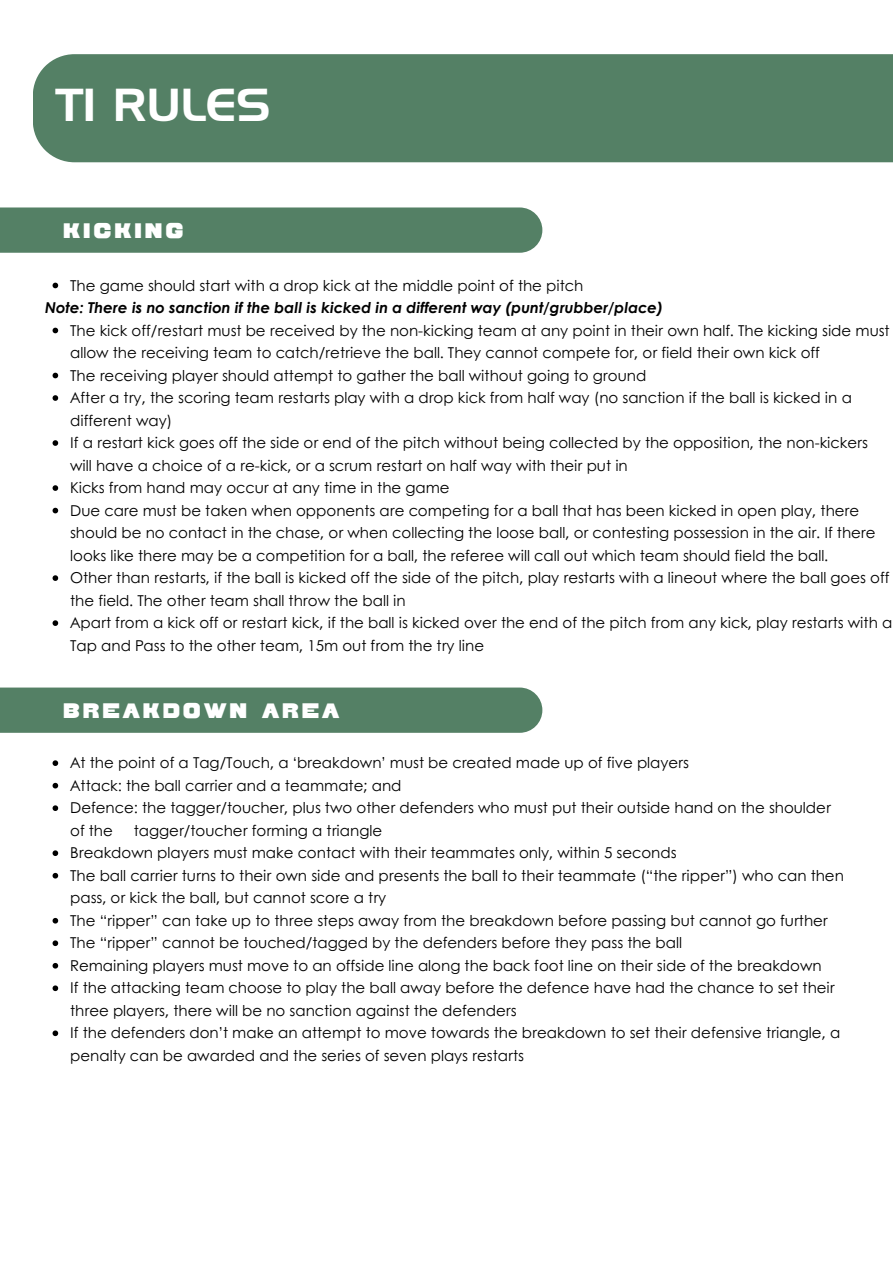
<style>
.page{position:relative;width:893px;height:1264px;background:#fff}
.page>*{position:absolute;margin:0;border:0;box-sizing:border-box;transform-origin:0 0}
.t1{font:45px "Handel Gothic";color:#fff}
.t2{font:21px "Sao Torpes";letter-spacing:.145em;color:#fff}
.t3{font:15px/22.5px "Century Gothic";color:#000}
.t4{font:italic 700 15px "Century Gothic";color:#000}
</style>
<div class="page">
<div style="left:33px;top:54px;width:859px;height:108px;background:#548065"></div>
<div style="left:0;top:207px;width:542px;height:46px;background:#548065"></div>
<svg style="left:53px;top:283px;width:5px;height:5px"></svg>
<svg style="left:53px;top:328px;width:5px;height:5px"></svg>
<svg style="left:53px;top:373px;width:5px;height:5px"></svg>
<svg style="left:53px;top:395px;width:5px;height:6px"></svg>
<svg style="left:53px;top:440px;width:5px;height:6px"></svg>
<svg style="left:53px;top:485px;width:5px;height:6px"></svg>
<svg style="left:53px;top:508px;width:5px;height:5px"></svg>
<svg style="left:53px;top:575px;width:5px;height:6px"></svg>
<svg style="left:53px;top:620px;width:5px;height:6px"></svg>
<div style="left:0;top:687px;width:542px;height:45px;background:#548065"></div>
<svg style="left:53px;top:760px;width:5px;height:6px"></svg>
<svg style="left:53px;top:782px;width:5px;height:6px"></svg>
<svg style="left:53px;top:805px;width:5px;height:6px"></svg>
<svg style="left:53px;top:850px;width:5px;height:6px"></svg>
<svg style="left:53px;top:872px;width:5px;height:6px"></svg>
<svg style="left:53px;top:917px;width:5px;height:6px"></svg>
<svg style="left:53px;top:940px;width:5px;height:6px"></svg>
<svg style="left:53px;top:963px;width:5px;height:5px"></svg>
<svg style="left:53px;top:985px;width:5px;height:6px"></svg>
<svg style="left:53px;top:1030px;width:5px;height:6px"></svg>
<h1 class="t1" style="left:56px;top:85px;width:216px">T1 RULES</h1>
<h2 class="t2" style="left:63px;top:223px;width:122px">KICKING</h2>
<p class="t3" style="left:70px;top:273px;width:514px">The game should start with a drop kick at the middle point of the pitch</p>
<p class="t4" style="left:45px;top:296px;width:619px">Note: There is no sanction if the ball is kicked in a different way (punt/grubber/place)</p>
<p class="t3" style="left:70px;top:318px;width:823px">The kick off/restart must be received by the non-kicking team at any point in their own half. The kicking side must allow the receiving team to catch/retrieve the ball. They cannot compete for, or field their own kick off<br>The receiving player should attempt to gather the ball without going to ground<br>After a try, the scoring team restarts play with a drop kick from half way (no sanction if the ball is kicked in a different way)<br>If a restart kick goes off the side or end of the pitch without being collected by the opposition, the non-kickers will have a choice of a re-kick, or a scrum restart on half way with their put in<br>Kicks from hand may occur at any time in the game<br>Due care must be taken when opponents are competing for a ball that has been kicked in open play, there should be no contact in the chase, or when collecting the loose ball, or contesting possession in the air. If there looks like there may be a competition for a ball, the referee will call out which team should field the ball.<br>Other than restarts, if the ball is kicked off the side of the pitch, play restarts with a lineout where the ball goes off the field. The other team shall throw the ball in<br>Apart from a kick off or restart kick, if the ball is kicked over the end of the pitch from any kick, play restarts with a Tap and Pass to the other team, 15m out from the try line</p>
<h2 class="t2" style="left:63px;top:702px;width:277px">BREAKDOWN AREA</h2>
<p class="t3" style="left:70px;top:750px;width:762px">At the point of a Tag/Touch, a ‘breakdown’ must be created made up of five players<br>Attack: the ball carrier and a teammate; and<br>Defence: the tagger/toucher, plus two other defenders who must put their outside hand on the shoulder of the</p>
<p class="t3" style="left:70px;top:818px;width:775px;text-indent:63px">tagger/toucher forming a triangle<br>Breakdown players must make contact with their teammates only, within 5 seconds<br>The ball carrier turns to their own side and presents the ball to their teammate (“the ripper”) who can then pass, or kick the ball, but cannot score a try<br>The “ripper” can take up to three steps away from the breakdown before passing but cannot go further The “ripper” cannot be touched/tagged by the defenders before they pass the ball<br>Remaining players must move to an offside line along the back foot line on their side of the breakdown<br>If the attacking team choose to play the ball away before the defence have had the chance to set their three players, there will be no sanction against the defenders<br>If the defenders don’t make an attempt to move towards the breakdown to set their defensive triangle, a penalty can be awarded and the series of seven plays restarts</p>
</div>
